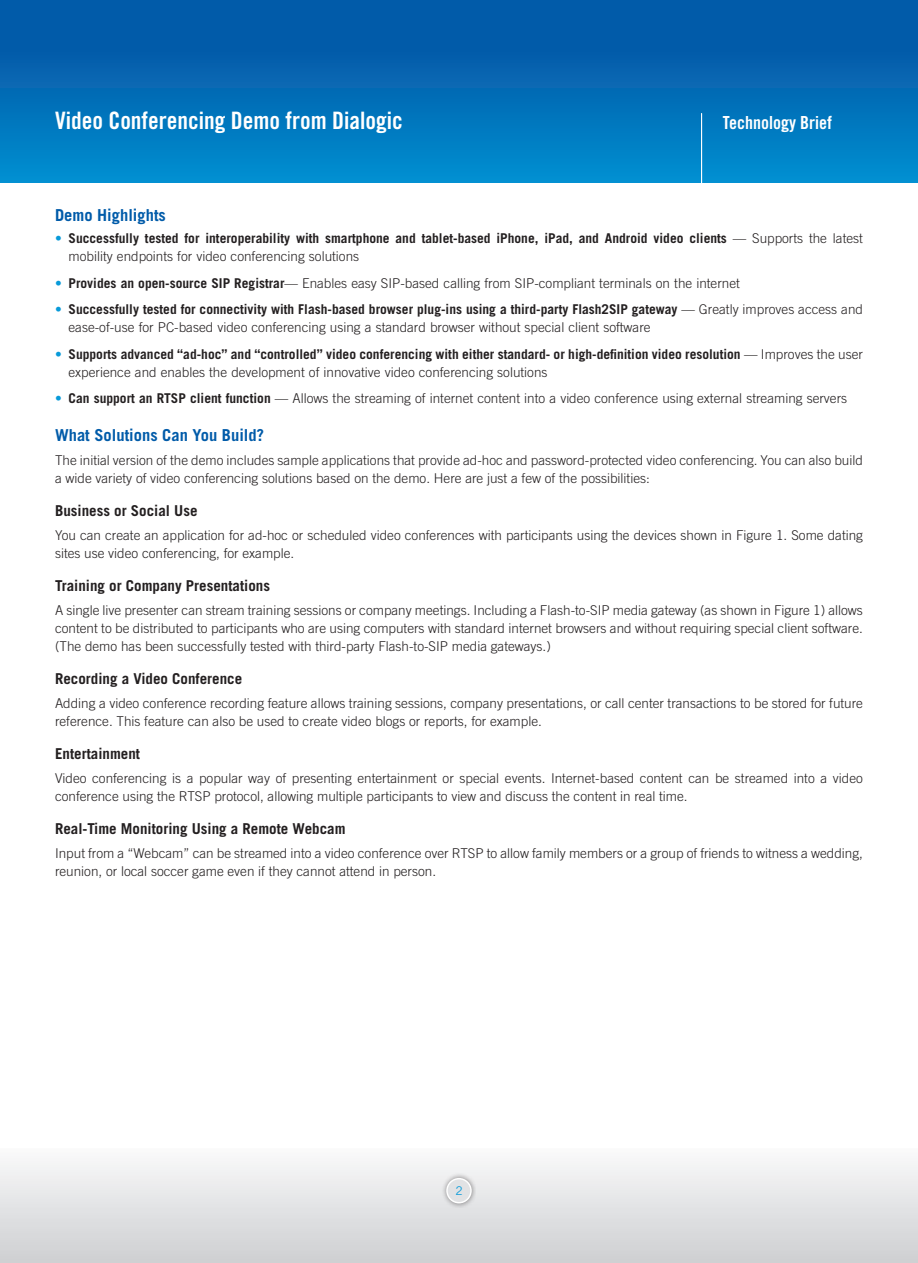
<style>
.page{position:relative;width:918px;height:1263px;background:#fff}
.page>*{position:absolute;margin:0;border:0;box-sizing:border-box;transform-origin:0 0}
.t1{font:24px "Trade Gothic Bold Cond Twenty";color:#fff}
.t2{font:18px "Trade Gothic Bold Cond Twenty";color:#fff}
.t3{font:700 16.5px "Trade Gothic";color:#015ba9}
.t4{font:700 15px "Trade Gothic";color:#231f20}
.t5{font:300 13.5px/18px "Trade Gothic";color:#231f20}
.t6{font:700 13.5px/18px "Trade Gothic";color:#231f20}
.t7{font:12px "Trade Gothic";color:#089ad9}
.s1{color:#089ad9}
.s2{font-weight:300}
.s3{font-weight:700;color:#089ad9}
.s4{font-weight:700}
</style>
<div class="page">
<div style="left:0;top:0;width:918px;height:183px;background:linear-gradient(to bottom,#0350a1,#018cce)"></div>
<div style="left:0;top:1148px;width:918px;height:115px;background:linear-gradient(to bottom,#fafafb,#cecfd1)"></div>
<hr style="left:701px;top:113px;width:1px;height:73px;background:#fff">
<div style="left:439px;top:1171px;width:37px;height:37px;background:#231f20;opacity:.45"></div>
<div style="left:447px;top:1179px;width:24px;height:24px;background:#e1e2e4;border-radius:50%"></div>
<div style="left:446px;top:1178px;width:26px;height:25px;border:2px solid #fff;border-radius:50%"></div>
<h1 class="t1" style="left:55px;top:106px;width:349px">Video Conferencing Demo from Dialogic</h1>
<h2 class="t2" style="left:723px;top:112px;width:111px">Technology Brief</h2>
<p class="t3" style="left:55px;top:205px;width:112px">Demo Highlights</p>
<p class="t6" style="left:69px;top:229px;width:796px;text-indent:-14px"><span class="s1">•</span> Successfully tested for interoperability with smartphone and tablet-based iPhone, iPad, and Android video clients <span class="s2">— Supports the latest mobility endpoints for video conferencing solutions</span></p>
<p class="t5" style="left:55px;top:274px;width:686px"><span class="s3">•</span> <span class="s4">Provides an open-source SIP Registrar</span>— Enables easy SIP-based calling from SIP-compliant terminals on the internet</p>
<p class="t5" style="left:69px;top:300px;width:796px;text-indent:-14px"><span class="s3">•</span> <span class="s4">Successfully tested for connectivity with Flash-based browser plug-ins using a third-party Flash2SIP gateway</span> — Greatly improves access and ease-of-use for PC-based video conferencing using a standard browser without special client software</p>
<p class="t6" style="left:69px;top:345px;width:796px;text-indent:-14px"><span class="s1">•</span> Supports advanced “ad-hoc” and “controlled” video conferencing with either standard- or high-definition video resolution <span class="s2">— Improves the user experience and enables the development of innovative video conferencing solutions</span></p>
<p class="t5" style="left:55px;top:389px;width:794px"><span class="s3">•</span> <span class="s4">Can support an RTSP client function</span> — Allows the streaming of internet content into a video conference using external streaming servers</p>
<p class="t3" style="left:55px;top:425px;width:211px">What Solutions Can You Build?</p>
<p class="t5" style="left:55px;top:451px;width:809px">The initial version of the demo includes sample applications that provide ad-hoc and password-protected video conferencing. You can also build a wide variety of video conferencing solutions based on the demo. Here are just a few of the possibilities:</p>
<p class="t4" style="left:55px;top:501px;width:144px">Business or Social Use</p>
<p class="t5" style="left:55px;top:526px;width:809px">You can create an application for ad-hoc or scheduled video conferences with participants using the devices shown in Figure 1. Some dating sites use video conferencing, for example.</p>
<p class="t4" style="left:55px;top:576px;width:217px">Training or Company Presentations</p>
<p class="t5" style="left:55px;top:601px;width:809px;text-align:justify">A single live presenter can stream training sessions or company meetings. Including a Flash-to-SIP media gateway (as shown in Figure 1) allows content to be distributed to participants who are using computers with standard internet browsers and without requiring special client software. (The demo has been successfully tested with third-party Flash-to-SIP media gateways.)</p>
<p class="t4" style="left:55px;top:669px;width:189px">Recording a Video Conference</p>
<p class="t5" style="left:55px;top:694px;width:809px">Adding a video conference recording feature allows training sessions, company presentations, or call center transactions to be stored for future reference. This feature can also be used to create video blogs or reports, for example.</p>
<p class="t4" style="left:55px;top:744px;width:87px">Entertainment</p>
<p class="t5" style="left:55px;top:769px;width:809px">Video conferencing is a popular way of presenting entertainment or special events. Internet-based content can be streamed into a video conference using the RTSP protocol, allowing multiple participants to view and discuss the content in real time.</p>
<p class="t4" style="left:55px;top:819px;width:292px">Real-Time Monitoring Using a Remote Webcam</p>
<p class="t5" style="left:55px;top:844px;width:809px">Input from a “Webcam” can be streamed into a video conference over RTSP to allow family members or a group of friends to witness a wedding, reunion, or local soccer game even if they cannot attend in person.</p>
<p class="t7" style="left:455px;top:1184px;width:9px">2</p>
</div>
